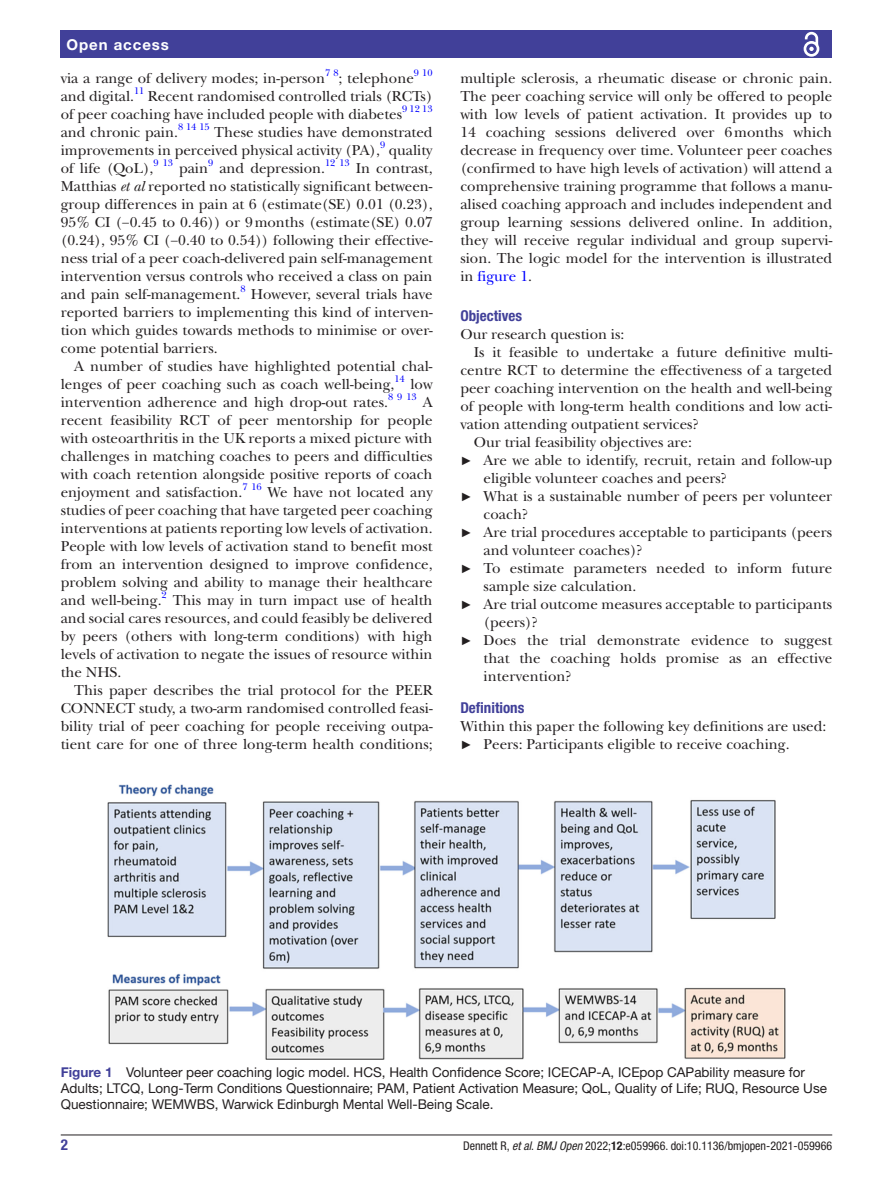
<style>
.page{position:relative;width:893px;height:1191px;background:#fff}
.page>*{position:absolute;margin:0;border:0;box-sizing:border-box;transform-origin:0 0}
.t1{font:15px/18px "New Baskerville";color:#231f20;text-align:justify}
.t2{font:700 condensed 15px "Helvetica Neue LT Std";color:#414099}
.t3{font:700 15px "Helvetica Neue LT Std";letter-spacing:.065em;color:#fff}
.t4{font:13.5px/16.2px "Helvetica Neue LT Std";color:#231f20}
.t5{font:condensed 12px "Helvetica Neue LT Std";color:#231f20}
.t6{font:9.9px "New Baskerville";color:#00f}
.s1{font-style:italic}
.s2{color:#00f}
.s3{font-family:"Arial";font-size:12px}
.s4{font-weight:700;color:#414099}
.s5{font-weight:700}
</style>
<div class="page">
<hr style="left:61px;top:1134px;width:771px;height:1px;background:#231f20">
<div style="left:61px;top:31px;width:771px;height:27px;background:#414099"></div>
<svg style="left:803px;top:31px;width:17px;height:26px"></svg>
<img style="left:108px;top:784px;width:677px;height:275px">
<p class="t3" style="left:66px;top:35px;width:104px">Open access</p>
<p class="t1" style="left:61px;top:69px;width:266px">via a range of delivery modes; in-person</p>
<p class="t6" style="left:325px;top:67px;width:15px">7 8</p>
<p class="t1" style="left:339px;top:69px;width:77px">; telephone</p>
<p class="t6" style="left:414px;top:67px;width:20px">9 10</p>
<p class="t1" style="left:61px;top:87px;width:75px">and digital.</p>
<p class="t6" style="left:134px;top:85px;width:12px">11</p>
<p class="t1" style="left:61px;top:87px;width:373px;text-indent:87px">Recent randomised controlled trials (RCTs) of peer coaching have included people with diabetes</p>
<p class="t6" style="left:402px;top:103px;width:32px">9 12 13</p>
<p class="t1" style="left:61px;top:123px;width:119px">and chronic pain.</p>
<p class="t6" style="left:178px;top:121px;width:33px">8 14 15</p>
<p class="t1" style="left:61px;top:123px;width:373px;text-indent:154px">These studies have demonstrated improvements in perceived physical activity (PA),</p>
<p class="t6" style="left:380px;top:139px;width:7px">9</p>
<p class="t1" style="left:389px;top:141px;width:45px">quality</p>
<p class="t1" style="left:61px;top:159px;width:94px">of life (QoL),</p>
<p class="t6" style="left:154px;top:157px;width:21px">9 13</p>
<p class="t1" style="left:179px;top:159px;width:31px">pain</p>
<p class="t6" style="left:208px;top:157px;width:7px">9</p>
<p class="t1" style="left:219px;top:159px;width:107px">and depression.</p>
<p class="t6" style="left:325px;top:157px;width:26px">12 13</p>
<p class="t1" style="left:61px;top:159px;width:373px;text-indent:295px">In contrast, Matthias <span class="s1">et al</span> reported no statistically significant between&shy;group differences in pain at 6 (estimate(SE) 0.01 (0.23), 95% CI (−0.45 to 0.46)) or 9months (estimate(SE) 0.07 (0.24), 95% CI (−0.40 to 0.54)) following their effective&shy;ness trial of a peer coach-delivered pain self-management intervention versus controls who received a class on pain and pain self-management.</p>
<p class="t6" style="left:240px;top:283px;width:7px">8</p>
<p class="t1" style="left:61px;top:285px;width:373px;text-indent:190px">However, several trials have reported barriers to implementing this kind of interven&shy;tion which guides towards methods to minimise or over&shy;come potential barriers.</p>
<p class="t1" style="left:61px;top:357px;width:373px;text-indent:13px">A number of studies have highlighted potential chal&shy;lenges of peer coaching such as coach well-being,</p>
<p class="t6" style="left:394px;top:373px;width:12px">14</p>
<p class="t1" style="left:410px;top:375px;width:24px">low</p>
<p class="t1" style="left:61px;top:393px;width:329px">intervention adherence and high drop-out rates.</p>
<p class="t6" style="left:388px;top:391px;width:30px">8 9 13</p>
<p class="t1" style="left:61px;top:393px;width:373px;text-indent:362px">A recent feasibility RCT of peer mentorship for people with osteoarthritis in the UK reports a mixed picture with challenges in matching coaches to peers and difficulties with coach retention alongside positive reports of coach enjoyment and satisfaction.<sup>7</sup> <sup>16</sup> We have not located any studies of peer coaching that have targeted peer coaching interventions at patients reporting low levels of activation.<br>People with low levels of activation stand to benefit most from an intervention designed to improve confidence, problem solving and ability to manage their healthcare and well-being.</p>
<p class="t6" style="left:162px;top:589px;width:7px">2</p>
<p class="t1" style="left:61px;top:591px;width:373px;text-indent:112px">This may in turn impact use of health and social cares resources, and could feasibly be delivered by peers (others with long-term conditions) with high levels of activation to negate the issues of resource within the NHS.</p>
<p class="t1" style="left:61px;top:681px;width:373px;text-indent:14px">This paper describes the trial protocol for the PEER CONNECT study, a two-arm randomised controlled feasi&shy;bility trial of peer coaching for people receiving outpa&shy;tient care for one of three long-term health conditions;</p>
<p class="t1" style="left:460px;top:69px;width:373px">multiple sclerosis, a rheumatic disease or chronic pain.<br>The peer coaching service will only be offered to people with low levels of patient activation. It provides up to 14 coaching sessions delivered over 6months which decrease in frequency over time. Volunteer peer coaches (confirmed to have high levels of activation) will attend a comprehensive training programme that follows a manu&shy;alised coaching approach and includes independent and group learning sessions delivered online. In addition, they will receive regular individual and group supervi&shy;sion. The logic model for the intervention is illustrated in <span class="s2">figure 1</span>.</p>
<p class="t2" style="left:460px;top:306px;width:63px">Objectives</p>
<p class="t1" style="left:460px;top:325px;width:166px">Our research question is:</p>
<p class="t1" style="left:474px;top:343px;width:360px">Is it feasible to undertake a future definitive multi-</p>
<p class="t1" style="left:460px;top:361px;width:373px">centre RCT to determine the effectiveness of a targeted</p>
<p class="t1" style="left:460px;top:379px;width:373px">peer coaching intervention on the health and well-being</p>
<p class="t1" style="left:460px;top:397px;width:373px">of people with long-term health conditions and low acti-</p>
<p class="t1" style="left:460px;top:415px;width:240px">vation attending outpatient services?</p>
<p class="t1" style="left:474px;top:433px;width:220px">Our trial feasibility objectives are:</p>
<p class="t1" style="left:460px;top:451px;width:373px"><span class="s3">►</span> Are we able to identify, recruit, retain and follow-up</p>
<p class="t1" style="left:484px;top:469px;width:245px">eligible volunteer coaches and peers?</p>
<p class="t1" style="left:460px;top:487px;width:373px"><span class="s3">►</span> What is a sustainable number of peers per volunteer</p>
<p class="t1" style="left:484px;top:505px;width:46px">coach?</p>
<p class="t1" style="left:460px;top:523px;width:373px"><span class="s3">►</span> Are trial procedures acceptable to participants (peers</p>
<p class="t1" style="left:484px;top:541px;width:160px">and volunteer coaches)?</p>
<p class="t1" style="left:460px;top:559px;width:373px"><span class="s3">►</span> To estimate parameters needed to inform future</p>
<p class="t1" style="left:484px;top:577px;width:154px">sample size calculation.</p>
<p class="t1" style="left:460px;top:595px;width:373px"><span class="s3">►</span> Are trial outcome measures acceptable to participants</p>
<p class="t1" style="left:484px;top:613px;width:56px">(peers)?</p>
<p class="t1" style="left:460px;top:631px;width:373px"><span class="s3">►</span> Does the trial demonstrate evidence to suggest</p>
<p class="t1" style="left:484px;top:649px;width:350px">that the coaching holds promise as an effective</p>
<p class="t1" style="left:484px;top:667px;width:89px">intervention?</p>
<p class="t2" style="left:460px;top:698px;width:66px">Definitions</p>
<p class="t1" style="left:460px;top:717px;width:368px">Within this paper the following key definitions are used: <span class="s3">►</span> Peers: Participants eligible to receive coaching.</p>
<p class="t4" style="left:61px;top:1063px;width:768px"><span class="s4">Figure 1</span> Volunteer peer coaching logic model. HCS, Health Confidence Score; ICECAP-A, ICEpop CAPability measure for<br>Adults; LTCQ, Long-Term Conditions Questionnaire; PAM, Patient Activation Measure; QoL, Quality of Life; RUQ, Resource Use<br>Questionnaire; WEMWBS, Warwick Edinburgh Mental Well-Being Scale.</p>
<p class="t2" style="left:61px;top:1135px;width:9px">2</p>
<p class="t5" style="left:463px;top:1138px;width:371px">Dennett R, <span class="s1">et al</span>. <span class="s1">BMJ Open</span> 2022;<span class="s5">12</span>:e059966. doi:10.1136/bmjopen-2021-059966</p>
</div>
